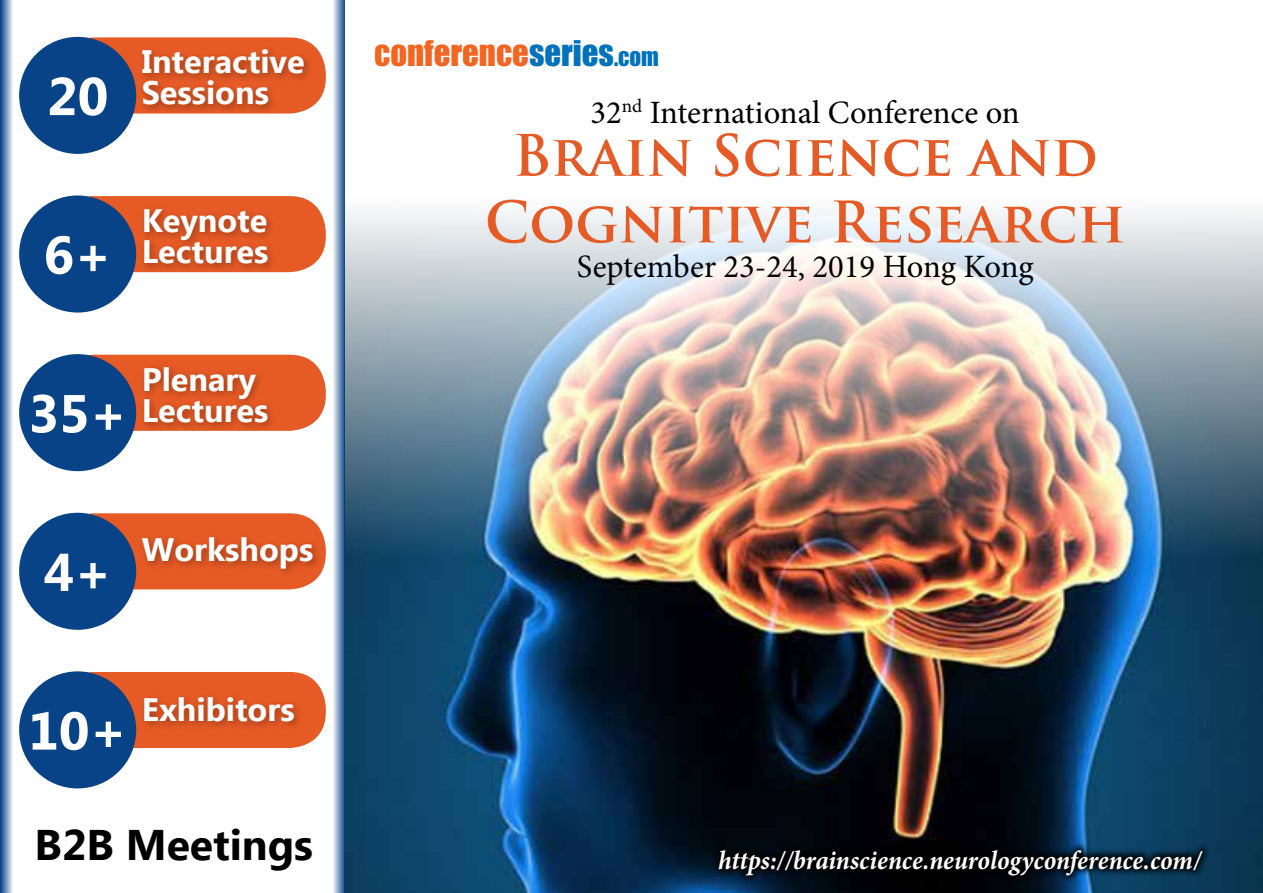
<style>
.page{position:relative;width:1263px;height:893px;background:#fff}
.page>*{position:absolute;margin:0;border:0;box-sizing:border-box;transform-origin:0 0}
.t1{font:700 55.65px/66.6px "Trajan Pro";color:#e65a25;text-align:center}
.t2{font:700 53.25px "Ebrima";color:#fff}
.t3{font:700 42.75px "Ebrima";color:#000}
.t4{font:32.7px "Impact";color:#f26522}
.t5{font:32.55px "Minion Pro";color:#000}
.t6{font:700 32.4px/30.9px "Ebrima";color:#fff}
.t7{font:italic 700 26.85px "Minion Pro";letter-spacing:-.005em;color:#fff;scale:.95 1}
.s1{color:#0072bc}
.s2{font-size:22.95px;color:#0072bc}
</style>
<div class="page">
<div style="left:58px;top:37px;width:268px;height:77px;background:#e65a25;border-radius:36px"></div>
<div style="left:19px;top:37px;width:117px;height:117px;background:#084388;border-radius:50%"></div>
<div style="left:138px;top:45px;width:176px;height:70px;background:#000;opacity:.3"></div>
<div style="left:58px;top:196px;width:268px;height:76px;background:#e65a25;border-radius:36px"></div>
<div style="left:19px;top:195px;width:117px;height:118px;background:#084388;border-radius:50%"></div>
<div style="left:140px;top:205px;width:137px;height:68px;background:#000;opacity:.3"></div>
<div style="left:58px;top:355px;width:268px;height:76px;background:#e65a25;border-radius:36px"></div>
<div style="left:19px;top:354px;width:117px;height:117px;background:#084388;border-radius:50%"></div>
<div style="left:140px;top:362px;width:137px;height:70px;background:#000;opacity:.3"></div>
<div style="left:58px;top:513px;width:268px;height:76px;background:#e65a25;border-radius:36px"></div>
<div style="left:19px;top:513px;width:117px;height:117px;background:#084388;border-radius:50%"></div>
<div style="left:138px;top:533px;width:184px;height:45px;background:#000;opacity:.3"></div>
<div style="left:58px;top:672px;width:268px;height:76px;background:#e65a25;border-radius:36px"></div>
<div style="left:19px;top:671px;width:117px;height:117px;background:#084388;border-radius:50%"></div>
<div style="left:140px;top:693px;width:164px;height:38px;background:#000;opacity:.3"></div>
<svg style="left:0;top:0;width:13px;height:893px;background:#7a99be"></svg>
<svg style="left:333px;top:0;width:12px;height:893px;background:#8da8c8"></svg>
<img style="left:345px;top:212px;width:918px;height:681px">
<svg style="left:711px;top:841px;width:500px;height:43px;background:#02101b"></svg>
<h2 class="t2" style="left:47px;top:57px;width:63px">20</h2>
<p class="t6" style="left:142px;top:48px;width:165px">Interactive<br>Sessions</p>
<h2 class="t2" style="left:44px;top:215px;width:70px">6+</h2>
<p class="t6" style="left:142px;top:207px;width:128px">Keynote<br>Lectures</p>
<h2 class="t2" style="left:28px;top:374px;width:100px">35+</h2>
<p class="t6" style="left:142px;top:365px;width:128px">Plenary<br>Lectures</p>
<h2 class="t2" style="left:44px;top:532px;width:70px">4+</h2>
<p class="t6" style="left:142px;top:536px;width:173px">Workshops</p>
<h2 class="t2" style="left:28px;top:691px;width:100px">10+</h2>
<p class="t6" style="left:142px;top:696px;width:154px">Exhibitors</p>
<h3 class="t3" style="left:35px;top:813px;width:280px">B2B Meetings</h3>
<p class="t4" style="left:374px;top:28px;width:286px">CONFERENCE<span class="s1">SERIES</span><span class="s2">.COM</span></p>
<p class="t5" style="left:591px;top:91px;width:431px">32<sup>nd</sup> International Conference on</p>
<h1 class="t1" style="left:485px;top:123px;width:642px">Brain Science and<br>Cognitive Research</h1>
<p class="t5" style="left:577px;top:245px;width:458px">September 23-24, 2019 Hong Kong</p>
<p class="t7" style="left:718px;top:841px;width:510px">https://brainscience.neurologyconference.com/</p>
</div>
